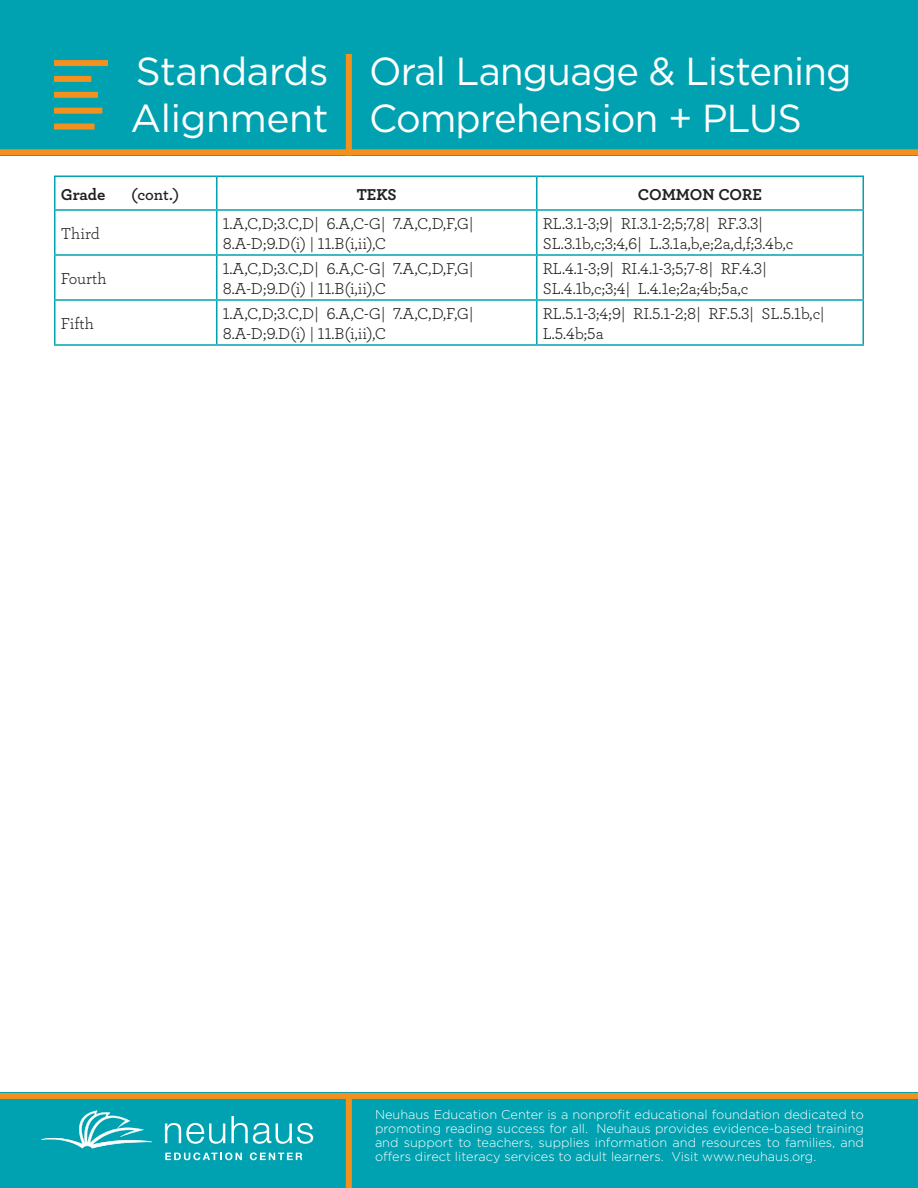
<style>
.page{position:relative;width:918px;height:1188px;background:#fff}
.page>*{position:absolute;margin:0;border:0;box-sizing:border-box;transform-origin:0 0}
.t1{font:39px/46.8px "Gotham";letter-spacing:-.02em;color:#fff}
.t2{font:16.5px/19.8px "Archer Book LF";color:#231f20}
.t3{font:700 16.5px "Archer";letter-spacing:-.005em;color:#231f20}
.t4{font:600 16.5px "Archer";color:#231f20}
.t5{font:300 12.75px/14.2px "Gotham";color:#fff;text-align:justify}
</style>
<div class="page">
<div style="left:0;top:1093px;width:918px;height:95px;background:#00a2b1"></div>
<svg style="left:165px;top:1123px;width:60px;height:21px"></svg>
<svg style="left:231px;top:1116px;width:82px;height:28px"></svg>
<svg style="left:165px;top:1152px;width:77px;height:8px"></svg>
<svg style="left:250px;top:1152px;width:52px;height:8px"></svg>
<svg style="left:41px;top:1110px;width:111px;height:39px"></svg>
<div style="left:346px;top:1093px;width:6px;height:95px;background:#f4901d"></div>
<div style="left:0;top:0;width:918px;height:155px;background:#00a2b1"></div>
<div style="left:0;top:1093px;width:918px;height:6px;background:#f4901d"></div>
<div style="left:0;top:149px;width:918px;height:6px;background:#f4901d"></div>
<div style="left:346px;top:54px;width:6px;height:102px;background:#f4901d"></div>
<div style="left:54px;top:60px;width:54px;height:6px;background:#f4901d"></div>
<div style="left:54px;top:76px;width:37px;height:6px;background:#f4901d"></div>
<div style="left:54px;top:92px;width:44px;height:6px;background:#f4901d"></div>
<div style="left:54px;top:108px;width:48px;height:6px;background:#f4901d"></div>
<div style="left:54px;top:124px;width:41px;height:6px;background:#f4901d"></div>
<hr style="left:54px;top:175px;width:163px;height:2px;background:#00a2b1">
<hr style="left:54px;top:177px;width:2px;height:32px;background:#00a2b1">
<hr style="left:217px;top:175px;width:320px;height:2px;background:#00a2b1">
<hr style="left:216px;top:177px;width:2px;height:32px;background:#00a2b1">
<hr style="left:537px;top:175px;width:327px;height:2px;background:#00a2b1">
<hr style="left:536px;top:177px;width:2px;height:32px;background:#00a2b1">
<hr style="left:863px;top:177px;width:1px;height:32px;background:#00a2b1">
<hr style="left:54px;top:209px;width:163px;height:2px;background:#00a2b1">
<hr style="left:54px;top:211px;width:2px;height:43px;background:#00a2b1">
<hr style="left:217px;top:209px;width:320px;height:2px;background:#00a2b1">
<hr style="left:216px;top:211px;width:2px;height:43px;background:#00a2b1">
<hr style="left:537px;top:209px;width:327px;height:2px;background:#00a2b1">
<hr style="left:536px;top:211px;width:2px;height:43px;background:#00a2b1">
<hr style="left:863px;top:211px;width:1px;height:43px;background:#00a2b1">
<hr style="left:54px;top:254px;width:163px;height:2px;background:#00a2b1">
<hr style="left:54px;top:256px;width:2px;height:43px;background:#00a2b1">
<hr style="left:217px;top:254px;width:320px;height:2px;background:#00a2b1">
<hr style="left:216px;top:256px;width:2px;height:43px;background:#00a2b1">
<hr style="left:537px;top:254px;width:327px;height:2px;background:#00a2b1">
<hr style="left:536px;top:256px;width:2px;height:43px;background:#00a2b1">
<hr style="left:863px;top:256px;width:1px;height:43px;background:#00a2b1">
<hr style="left:54px;top:299px;width:163px;height:2px;background:#00a2b1">
<hr style="left:54px;top:301px;width:2px;height:43px;background:#00a2b1">
<hr style="left:217px;top:299px;width:320px;height:2px;background:#00a2b1">
<hr style="left:216px;top:301px;width:2px;height:43px;background:#00a2b1">
<hr style="left:537px;top:299px;width:327px;height:2px;background:#00a2b1">
<hr style="left:536px;top:301px;width:2px;height:43px;background:#00a2b1">
<hr style="left:863px;top:301px;width:1px;height:43px;background:#00a2b1">
<hr style="left:54px;top:344px;width:163px;height:2px;background:#00a2b1">
<hr style="left:217px;top:344px;width:320px;height:2px;background:#00a2b1">
<hr style="left:537px;top:344px;width:327px;height:2px;background:#00a2b1">
<h1 class="t1" style="left:131px;top:50px;width:200px">Standards<br>Alignment</h1>
<h1 class="t1" style="left:369px;top:50px;width:484px">Oral Language &amp; Listening<br>Comprehension + PLUS</h1>
<p class="t4" style="left:131px;top:186px;width:50px">(cont.)</p>
<p class="t3" style="left:61px;top:187px;width:46px">Grade</p>
<p class="t3" style="left:357px;top:187px;width:41px">TEKS</p>
<p class="t3" style="left:638px;top:187px;width:126px">COMMON CORE</p>
<p class="t2" style="left:61px;top:224px;width:40px">Third</p>
<p class="t2" style="left:223px;top:215px;width:252px">1.A,C,D;3.C,D| 6.A,C-G| 7.A,C,D,F,G|<br>8.A-D;9.D(i) | 11.B(i,ii),C</p>
<p class="t2" style="left:543px;top:215px;width:252px">RL.3.1-3;9| RI.3.1-2;5;7,8| RF.3.3|<br>SL.3.1b,c;3;4,6| L.3.1a,b,e;2a,d,f;3.4b,c</p>
<p class="t2" style="left:61px;top:269px;width:47px">Fourth</p>
<p class="t2" style="left:223px;top:260px;width:252px">1.A,C,D;3.C,D| 6.A,C-G| 7.A,C,D,F,G|<br>8.A-D;9.D(i) | 11.B(i,ii),C</p>
<p class="t2" style="left:543px;top:260px;width:225px">RL.4.1-3;9| RI.4.1-3;5;7-8| RF.4.3|<br>SL.4.1b,c;3;4| L.4.1e;2a;4b;5a,c</p>
<p class="t2" style="left:61px;top:314px;width:35px">Fifth</p>
<p class="t2" style="left:223px;top:305px;width:252px">1.A,C,D;3.C,D| 6.A,C-G| 7.A,C,D,F,G|<br>8.A-D;9.D(i) | 11.B(i,ii),C</p>
<p class="t2" style="left:543px;top:305px;width:283px">RL.5.1-3;4;9| RI.5.1-2;8| RF.5.3| SL.5.1b,c|<br>L.5.4b;5a</p>
<p class="t5" style="left:375px;top:1108px;width:491px">Neuhaus Education Center is a nonprofit educational foundation dedicated to promoting reading success for all. Neuhaus provides evidence-based training and support to teachers, supplies information and resources to families, and offers direct literacy services to adult learners. Visit www.neuhaus.org.</p>
</div>
